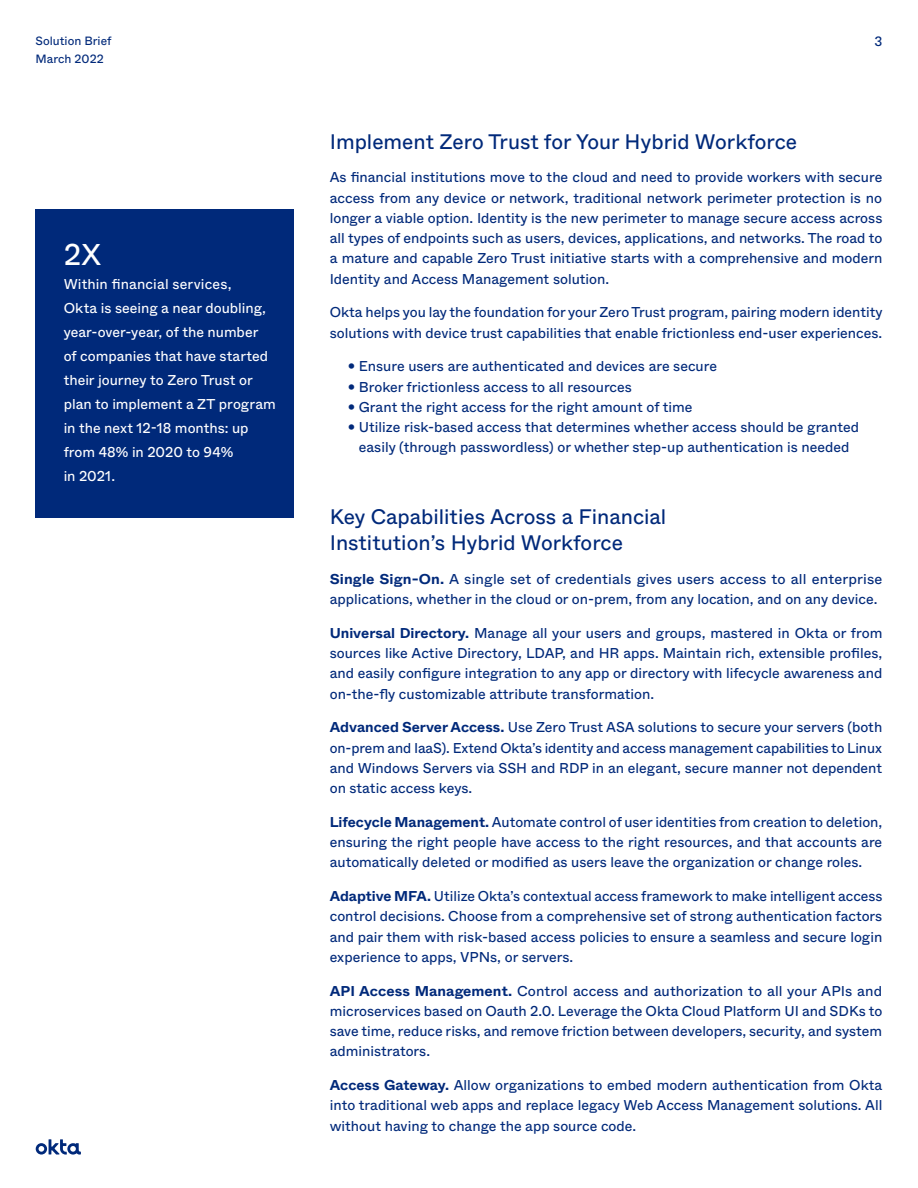
<style>
.page{position:relative;width:918px;height:1188px;background:#fff}
.page>*{position:absolute;margin:0;border:0;box-sizing:border-box;transform-origin:0 0}
.body_justified{font:30px "ABC Whyte";color:#fff}
.body_header{font:21px/26.2px "ABC Whyte";color:#00297a}
.body_justified-2{font:14.25px/20.2px "ABC Whyte";color:#00297a;text-align:justify}
.body_justified-3{font:14.25px/24px "ABC Whyte";color:#fff}
.t1{font:13.5px "ABC Whyte";color:#00297a}
.t2{font:12px/18px "ABC Whyte";color:#00297a}
.s1{font-weight:700}
</style>
<div class="page">
<svg style="left:36px;top:1139px;width:45px;height:16px"></svg>
<div style="left:36px;top:210px;width:258px;height:308px;background:#00297a"></div>
<p class="t2" style="left:36px;top:31px;width:77px">Solution Brief<br>March 2022</p>
<p class="body_justified" style="left:64px;top:231px;width:39px">2X</p>
<p class="body_justified-3" style="left:64px;top:271px;width:214px">Within financial services,<br>Okta is seeing a near doubling, year-over-year, of the number<br>of companies that have started their journey to Zero Trust or plan to implement a ZT program in the next 12-18 months: up from 48% in 2020 to 94%<br>in 2021.</p>
<p class="t1" style="left:874px;top:31px;width:9px">3</p>
<p class="body_header" style="left:330px;top:127px;width:469px">Implement Zero Trust for Your Hybrid Workforce</p>
<p class="body_justified-2" style="left:330px;top:166px;width:554px">As financial institutions move to the cloud and need to provide workers with secure access from any device or network, traditional network perimeter protection is no longer a viable option. Identity is the new perimeter to manage secure access across all types of endpoints such as users, devices, applications, and networks. The road to a mature and capable Zero Trust initiative starts with a comprehensive and modern Identity and Access Management solution.</p>
<p class="body_justified-2" style="left:330px;top:301px;width:554px">Okta helps you lay the foundation for your Zero Trust program, pairing modern identity solutions with device trust capabilities that enable frictionless end-user experiences.</p>
<p class="body_justified-2" style="left:348px;top:355px;width:371px">• Ensure users are authenticated and devices are secure</p>
<p class="body_justified-2" style="left:348px;top:376px;width:286px">• Broker frictionless access to all resources</p>
<p class="body_justified-2" style="left:348px;top:396px;width:346px">• Grant the right access for the right amount of time</p>
<p class="body_justified-2" style="left:348px;top:416px;width:513px;text-align:center">• Utilize risk-based access that determines whether access should be granted easily (through passwordless) or whether step-up authentication is needed</p>
<p class="body_header" style="left:330px;top:502px;width:338px">Key Capabilities Across a Financial<br>Institution’s Hybrid Workforce</p>
<p class="body_justified-2" style="left:330px;top:568px;width:554px"><span class="s1">Single Sign-On.</span> A single set of credentials gives users access to all enterprise applications, whether in the cloud or on-prem, from any location, and on any device.</p>
<p class="body_justified-2" style="left:330px;top:622px;width:554px"><span class="s1">Universal Directory.</span> Manage all your users and groups, mastered in Okta or from sources like Active Directory, LDAP, and HR apps. Maintain rich, extensible profiles, and easily configure integration to any app or directory with lifecycle awareness and on-the-fly customizable attribute transformation.</p>
<p class="body_justified-2" style="left:330px;top:716px;width:554px"><span class="s1">Advanced Server Access.</span> Use Zero Trust ASA solutions to secure your servers (both on-prem and IaaS). Extend Okta’s identity and access management capabilities to Linux and Windows Servers via SSH and RDP in an elegant, secure manner not dependent on static access keys.</p>
<p class="body_justified-2" style="left:330px;top:811px;width:554px"><span class="s1">Lifecycle Management.</span> Automate control of user identities from creation to deletion, ensuring the right people have access to the right resources, and that accounts are automatically deleted or modified as users leave the organization or change roles.</p>
<p class="body_justified-2" style="left:330px;top:885px;width:554px"><span class="s1">Adaptive MFA.</span> Utilize Okta’s contextual access framework to make intelligent access control decisions. Choose from a comprehensive set of strong authentication factors and pair them with risk-based access policies to ensure a seamless and secure login experience to apps, VPNs, or servers.</p>
<p class="body_justified-2" style="left:330px;top:980px;width:554px"><span class="s1">API Access Management.</span> Control access and authorization to all your APIs and microservices based on Oauth 2.0. Leverage the Okta Cloud Platform UI and SDKs to save time, reduce risks, and remove friction between developers, security, and system administrators.</p>
<p class="body_justified-2" style="left:330px;top:1074px;width:554px"><span class="s1">Access Gateway.</span> Allow organizations to embed modern authentication from Okta into traditional web apps and replace legacy Web Access Management solutions. All without having to change the app source code.</p>
</div>
